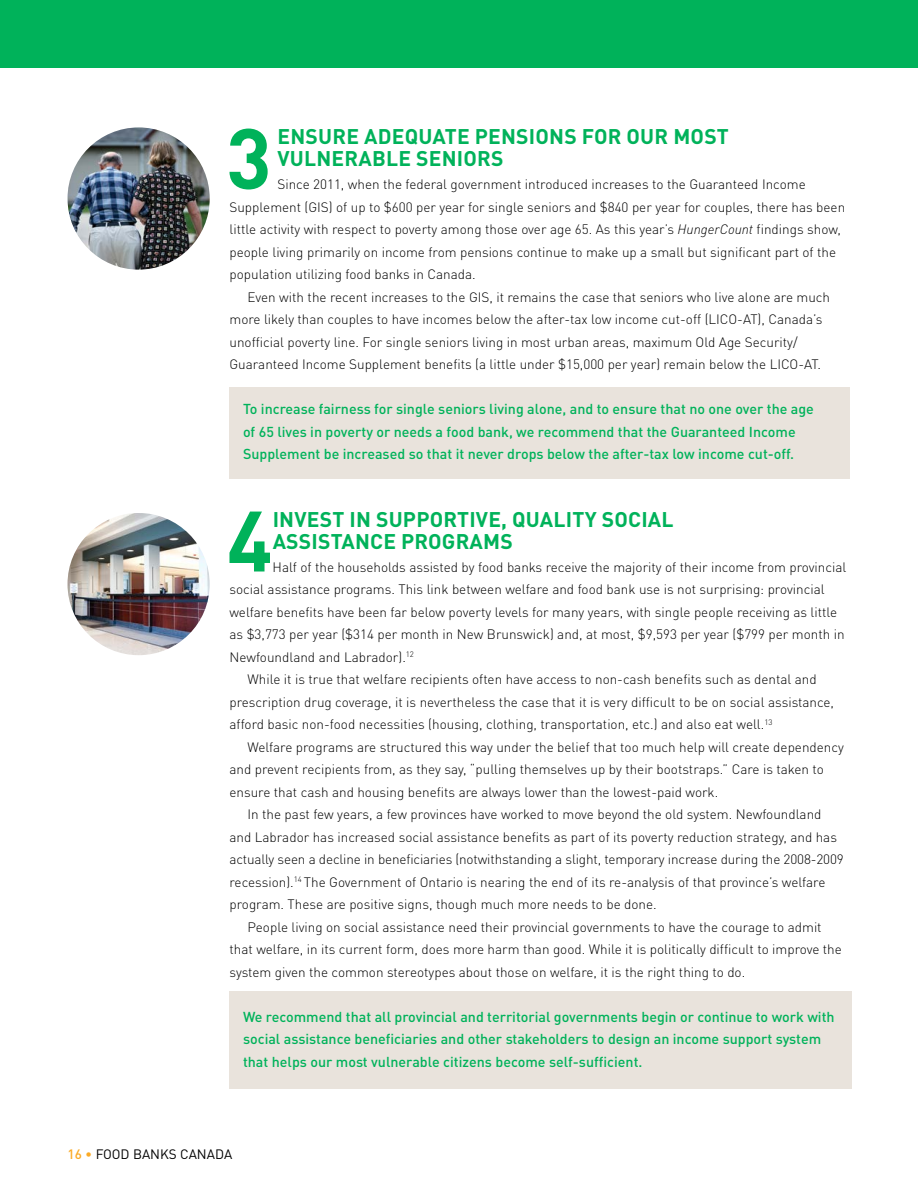
<style>
.page{position:relative;width:918px;height:1188px;background:#fff}
.page>*{position:absolute;margin:0;border:0;box-sizing:border-box;transform-origin:0 0}
.t1{font:700 84.15px "DIN Pro";color:#00b25a}
.t2{font:700 21px "DIN Pro";letter-spacing:.01em;color:#00b25a}
.t3{font:500 14.25px/22.5px "DIN Pro";color:#00b25a}
.t4{font:300 13.5px/22.5px "DIN Pro";color:#000}
.t5{font:13.5px "DIN Pro";color:#000}
.s1{font-style:italic}
.s2{font-weight:500;color:#fbaa26}
.s3{color:#fbaa26}
</style>
<div class="page">
<div style="left:230px;top:387px;width:620px;height:91px;background:#e9e3dc"></div>
<div style="left:230px;top:991px;width:622px;height:98px;background:#e9e3dc"></div>
<img style="left:68px;top:513px;width:142px;height:142px;border-radius:71px">
<div style="left:0;top:0;width:918px;height:68px;background:#00b25a"></div>
<img style="left:68px;top:127px;width:142px;height:143px;border-radius:71px">
<h1 class="t1" style="left:226px;top:88px;width:47px">3</h1>
<h2 class="t2" style="left:277px;top:119px;width:411px">ENSURE ADEQUATE PENSIONS FOR OUR MOS</h2>
<h2 class="t2" style="left:717px;top:119px;width:13px">T</h2>
<h2 class="t2" style="left:277px;top:141px;width:68px">VULNERA</h2>
<h2 class="t2" style="left:372px;top:141px;width:97px">BLE SENIORS</h2>
<p class="t4" style="left:229px;top:172px;width:617px;text-indent:48px">Since 2011, when the federal government introduced increases to the Guaranteed Income Supplement (GIS) of up to $600 per year for single seniors and $840 per year for couples, there has been little activity with respect to poverty among those over age 65. As this year’s <span class="s1">HungerCount</span> findings show, people living primarily on income from pensions continue to make up a small but significant part of the population utilizing food banks in Canada.</p>
<p class="t4" style="left:229px;top:284px;width:602px;text-indent:18px">Even with the recent increases to the GIS, it remains the case that seniors who live alone are much more likely than couples to have incomes below the after-tax low income cut-off (LICO-AT), Canada’s unofficial poverty line. For single seniors living in most urban areas, maximum Old Age Security/ Guaranteed Income Supplement benefits (a little under $15,000 per year) remain below the LICO-AT.</p>
<p class="t3" style="left:243px;top:396px;width:572px">To increase fairness for single seniors living alone, and to ensure that no one over the age of 65 lives in poverty or needs a food bank, we recommend that the Guaranteed I ncome<br>Supplement be increased so that it never drops below the after-tax low income cut-off.</p>
<h1 class="t1" style="left:227px;top:471px;width:47px">4</h1>
<h2 class="t2" style="left:273px;top:501px;width:145px">INVEST I N SUPPOR</h2>
<h2 class="t2" style="left:457px;top:501px;width:170px">TIVE, QUALITY SOCIAL</h2>
<h2 class="t2" style="left:273px;top:524px;width:26px">ASSIS</h2>
<h2 class="t2" style="left:331px;top:524px;width:182px">TANCE PROGRAMS</h2>
<p class="t4" style="left:273px;top:554px;width:575px">Half of the households assisted by food banks receive the majority of their income from provincial</p>
<p class="t4" style="left:230px;top:577px;width:597px">social assistance programs. This link between welfare and food bank use is not surprising: provincial</p>
<p class="t4" style="left:230px;top:599px;width:609px">welfare benefits have been far below poverty levels for many years, with single people receiving as little</p>
<p class="t4" style="left:230px;top:622px;width:617px">as $3,773 per year ($314 per month in New Brunswick) and, at most, $9,593 per year ($799 per month in</p>
<p class="t4" style="left:230px;top:644px;width:186px">Newfoundland and Labrador).<sup>12</sup></p>
<p class="t4" style="left:248px;top:667px;width:571px">While it is true that welfare recipients often have access to non-cash benefits such as dental and</p>
<p class="t4" style="left:230px;top:689px;width:606px">prescription drug coverage, it is nevertheless the case that it is very difficult to be on social assistance,</p>
<p class="t4" style="left:230px;top:712px;width:545px">afford basic non-food necessities (housing, clothing, transportation, etc.) and also eat well.<sup>13</sup></p>
<p class="t4" style="left:248px;top:734px;width:598px">Welfare programs are structured this way under the belief that too much help will create dependency</p>
<p class="t4" style="left:229px;top:757px;width:596px">and prevent recipients from, as they say, “pulling themselves up by their bootstraps.” Care is taken to</p>
<p class="t4" style="left:229px;top:779px;width:490px">ensure that cash and housing benefits are always lower than the lowest-paid work.</p>
<p class="t4" style="left:248px;top:802px;width:576px">In the past few years, a few provinces have worked to move beyond the old system. Newfoundland</p>
<p class="t4" style="left:229px;top:824px;width:609px">and Labrador has increased social assistance benefits as part of its poverty reduction strategy, and has</p>
<p class="t4" style="left:229px;top:847px;width:616px">actually seen a decline in beneficiaries (notwithstanding a slight, temporary increase during the 2008-2009</p>
<p class="t4" style="left:229px;top:869px;width:597px">recession).<sup>14</sup> The Government of Ontario is nearing the end of its re-analysis of that province’s welfare</p>
<p class="t4" style="left:229px;top:892px;width:429px">program. These are positive signs, though much more needs to be done.</p>
<p class="t4" style="left:248px;top:914px;width:576px">People living on social assistance need their provincial governments to have the courage to admit</p>
<p class="t4" style="left:229px;top:937px;width:614px">that welfare, in its current form, does more harm than good. While it is politically difficult to improve the</p>
<p class="t4" style="left:229px;top:959px;width:517px">system given the common stereotypes about those on welfare, it is the right thing to do.</p>
<p class="t3" style="left:243px;top:1004px;width:593px">We recommend that all provincial and territorial governments begin or continue to work with social assistance beneficiaries and other stakeholders to design an income support system that helps our most vulnerable citizens become self-sufficient.</p>
<p class="t5" style="left:68px;top:1144px;width:166px"><span class="s2">16</span> <span class="s3">•</span> FOOD BANKS CANADA</p>
</div>
